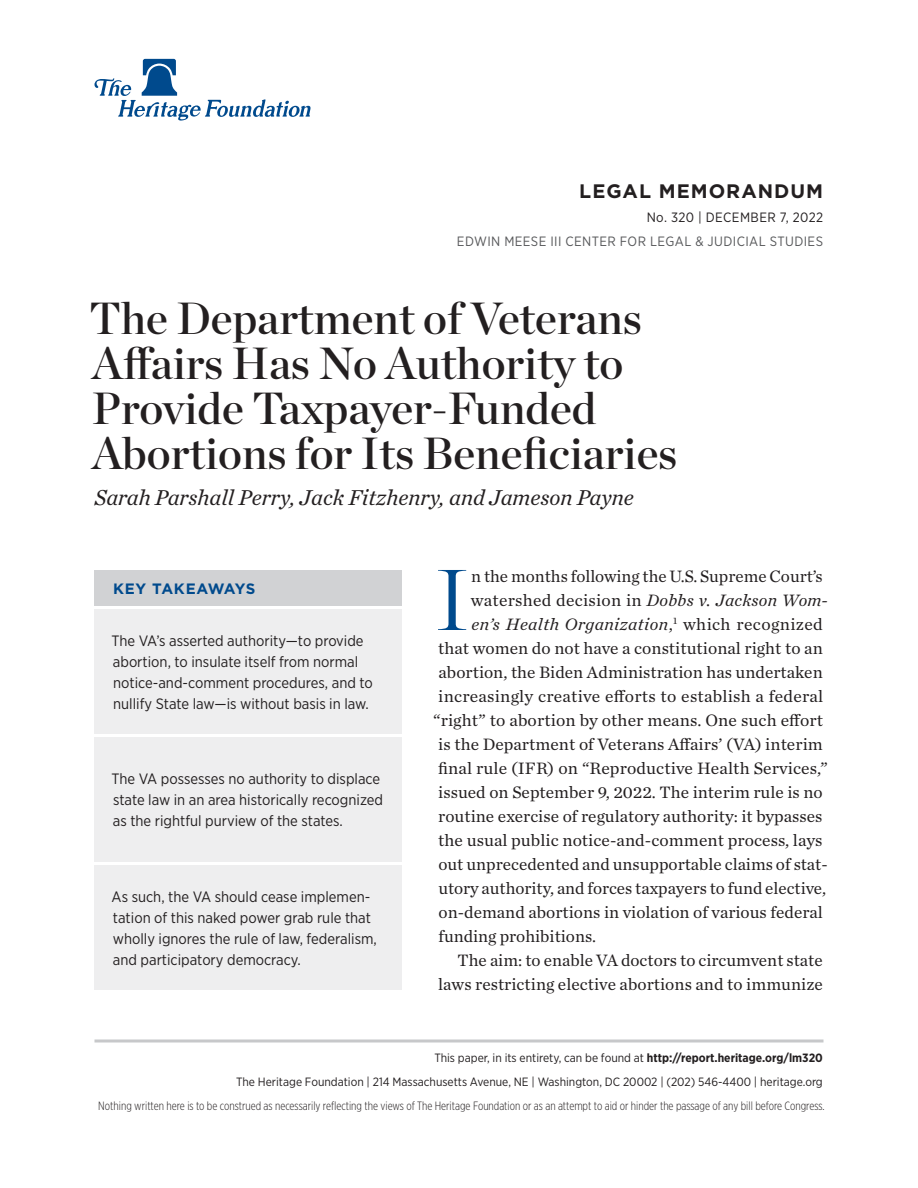
<style>
.page{position:relative;width:918px;height:1188px;background:#fff}
.page>*{position:absolute;margin:0;border:0;box-sizing:border-box;transform-origin:0 0}
.Body_Text___DROP_CAP{font:300 86.1px "Chronicle Display";color:#004a8d}
.Paper_Title{font:45px/45px "Chronicle Display Semi";color:#231f20}
.Byline{font:italic 22.5px "Chronicle Text G1";color:#231f20}
.t1{font:700 19.5px "Gotham";letter-spacing:.05em;color:#231f20}
.Body_Text___DROP_CAP-2{font:17.25px "Chronicle Text G1";color:#231f20}
.Body_Text{font:17.25px/24px "Chronicle Text G1";color:#231f20;text-align:right}
.Body_Text___DROP_CAP-3{font:italic 17.25px "Chronicle Text G1";letter-spacing:.02em;color:#231f20}
.Key_Takeaways{font:15px/21px "Gotham Narrow";color:#231f20}
.Key_Takeaways___HEAD{font:700 15px "Gotham";letter-spacing:.03em;color:#004a8d}
.t2{font:13.5px "Gotham Narrow";letter-spacing:.03em;color:#57585a}
.t3{font:13.5px "Gotham Narrow";letter-spacing:.03em;color:#231f20}
.t4{font:12px/24px "Gotham Narrow";color:#231f20;text-align:right}
.t5{font:300 12px "Gotham X Narrow";color:#231f20}
.s1{font-style:italic}
.s2{font-style:normal}
.s3{font-weight:700}
</style>
<div class="page">
<hr style="left:94px;top:1040px;width:730px;height:2px;background:#c7c8ca">
<svg style="left:94px;top:59px;width:216px;height:62px"></svg>
<div style="left:94px;top:609px;width:308px;height:125px;background:#eeeeef"></div>
<div style="left:94px;top:570px;width:308px;height:36px;background:#d1d2d4"></div>
<div style="left:94px;top:737px;width:308px;height:125px;background:#eeeeef"></div>
<div style="left:94px;top:865px;width:308px;height:125px;background:#eeeeef"></div>
<p class="t1" style="left:579px;top:178px;width:245px">LEGAL MEMORANDUM</p>
<p class="t3" style="left:647px;top:209px;width:178px">No. 320 | December 7, 2022</p>
<p class="t2" style="left:457px;top:233px;width:57px">EDWIN MEE</p>
<p class="t2" style="left:531px;top:233px;width:294px">SE III CENTER FOR LEGAL &amp; JUDICIAL STUDIES</p>
<p class="Paper_Title" style="left:90px;top:293px;width:589px">The Department of Veterans<br>Affairs Has No Authority to<br>Provide Taxpayer-Funded<br>Abortions for Its Beneficiaries</p>
<p class="Byline" style="left:94px;top:481px;width:541px">Sarah Parshall Perry, Jack Fitzhenry, and Jameson Payne</p>
<p class="Key_Takeaways___HEAD" style="left:113px;top:579px;width:144px">KEY TAKEAWAYS</p>
<p class="Key_Takeaways" style="left:112px;top:630px;width:263px">The VA’s asserted authority—to provide abortion, to insulate itself from normal notice-and-comment procedures, and to nullify State law—is without basis in law.</p>
<p class="Key_Takeaways" style="left:112px;top:768px;width:273px">The VA possesses no authority to displace state law in an area historically recognized as the rightful purview of the states.</p>
<p class="Key_Takeaways" style="left:112px;top:886px;width:267px">As such, the VA should cease implemen&shy;tation of this naked power grab rule that wholly ignores the rule of law, federalism, and participatory democracy.</p>
<p class="Body_Text___DROP_CAP" style="left:435px;top:534px;width:35px">I</p>
<p class="Body_Text___DROP_CAP-2" style="left:471px;top:563px;width:353px">n the months following the U.S. Supreme Court’s</p>
<p class="Body_Text___DROP_CAP-2" style="left:471px;top:587px;width:358px">watershed decision in <span class="s1">Dobbs v. Jackson Wom-</span></p>
<p class="Body_Text___DROP_CAP-3" style="left:472px;top:611px;width:353px">en’s Health Organization<span class="s2">,</span><sup>1</sup> <span class="s2">which recognized</span></p>
<p class="Body_Text___DROP_CAP-2" style="left:438px;top:635px;width:386px">that women do not have a constitutional right to an</p>
<p class="Body_Text___DROP_CAP-2" style="left:439px;top:659px;width:386px">abortion, the Biden Administration has undertaken</p>
<p class="Body_Text___DROP_CAP-2" style="left:438px;top:683px;width:387px">increasingly creative efforts to establish a federal</p>
<p class="Body_Text___DROP_CAP-2" style="left:433px;top:707px;width:391px">“right” to abortion by other means. One such effort</p>
<p class="Body_Text___DROP_CAP-2" style="left:438px;top:731px;width:386px">is the Department of Veterans Affairs’ (VA) interim</p>
<p class="Body_Text___DROP_CAP-2" style="left:438px;top:755px;width:391px">final rule (IFR) on “Reproductive Health Services,”</p>
<p class="Body_Text___DROP_CAP-2" style="left:438px;top:779px;width:386px">issued on September 9, 2022. The interim rule is no</p>
<p class="Body_Text___DROP_CAP-2" style="left:438px;top:803px;width:386px">routine exercise of regulatory authority: it bypasses</p>
<p class="Body_Text___DROP_CAP-2" style="left:438px;top:827px;width:386px">the usual public notice-and-comment process, lays</p>
<p class="Body_Text___DROP_CAP-2" style="left:438px;top:851px;width:391px">out unprecedented and unsupportable claims of stat-</p>
<p class="Body_Text___DROP_CAP-2" style="left:438px;top:875px;width:389px">utory authority, and forces taxpayers to fund elective,</p>
<p class="Body_Text___DROP_CAP-2" style="left:438px;top:899px;width:386px">on-demand abortions in violation of various federal</p>
<p class="Body_Text___DROP_CAP-2" style="left:438px;top:923px;width:159px">funding prohibitions.</p>
<p class="Body_Text" style="left:438px;top:947px;width:386px">The aim: to enable VA doctors to circumvent state laws restricting elective abortions and to immunize</p>
<p class="t4" style="left:236px;top:1046px;width:588px">This paper, in its entirety, can be found at <span class="s3">http://report.heritage.org/lm320<br></span>The Heritage Foundation | 214 Massachusetts Avenue, NE | Washington, DC 20002 | (202) 546-4400 | heritage.org</p>
<p class="t5" style="left:98px;top:1099px;width:728px">Nothing written here is to be construed as necessarily reflecting the views of The Heritage Foundation or as an attempt to aid or hinder the passage of any bill before Congress.</p>
</div>
